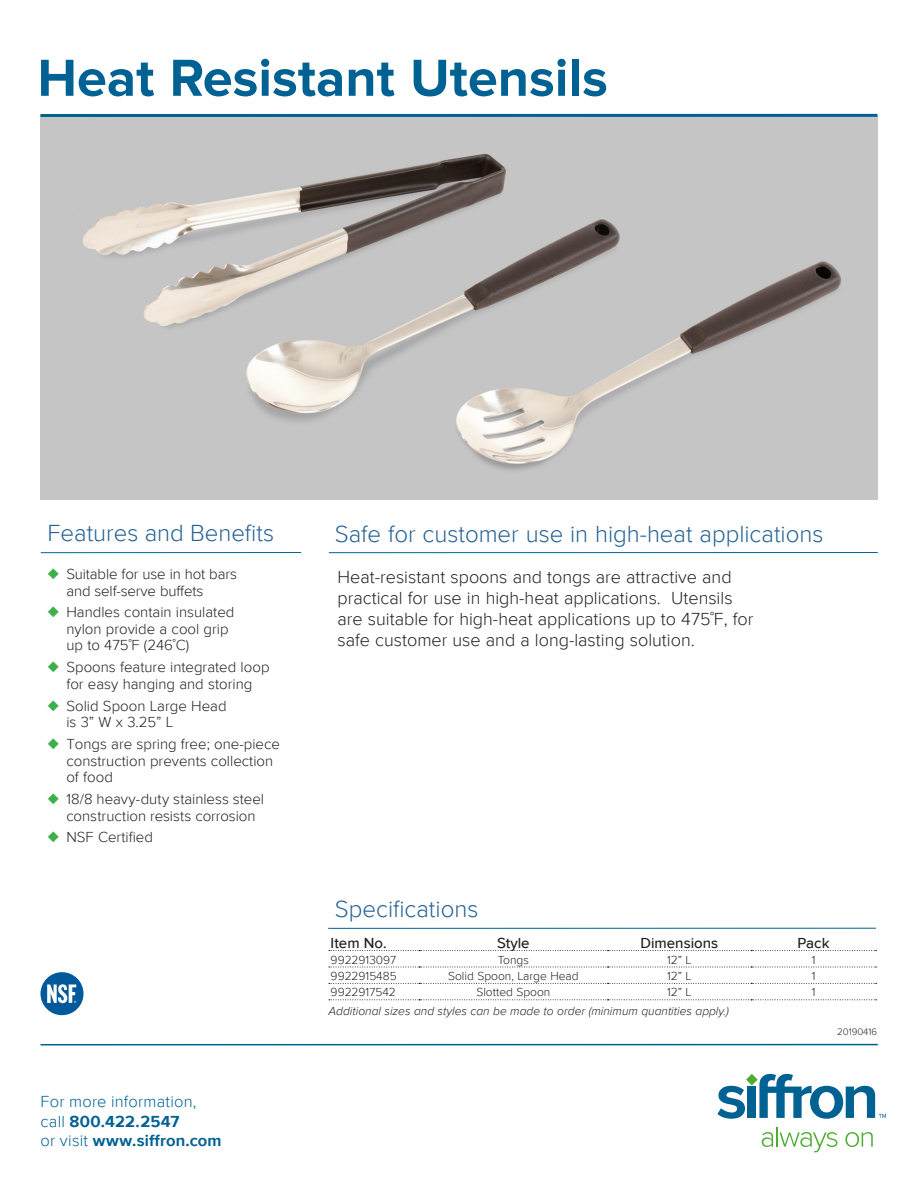
<style>
.page{position:relative;width:918px;height:1188px;background:#fff}
.page>*{position:absolute;margin:0;border:0;box-sizing:border-box;transform-origin:0 0}
.t1{font:700 54px "Proxima Nova";color:#006193}
.t2{font:300 24px "Proxima Nova";color:#236194}
.t3{font:300 18px/21px "Proxima Nova";color:#231f20}
.t4{font:300 16.5px/19.8px "Proxima Nova";letter-spacing:.01em;color:#006193}
.t5{font:700 16.5px "Proxima Nova";letter-spacing:.01em;color:#006193}
.t6{font:300 15px/16.5px "Proxima Nova";color:#231f20}
.t7{font:500 15px "Proxima Nova";color:#231f20}
.t8{font:300 12px "Proxima Nova";color:#231f20}
.t9{font:italic 300 12px "Proxima Nova";color:#231f20}
.t10{font:300 9.75px "Proxima Nova";color:#231f20}
.s1{color:#3eb049}
.s2{font-weight:700}
.s3{font-weight:300}
</style>
<div class="page">
<div style="left:40px;top:116px;width:838px;height:384px;background:#c6c5c6"></div>
<img style="left:40px;top:116px;width:466px;height:212px">
<hr style="left:41px;top:114px;width:837px;height:3px;background:#006193">
<hr style="left:40px;top:1044px;width:838px;height:1px;background:#006193">
<svg style="left:762px;top:1127px;width:75px;height:25px"></svg>
<svg style="left:845px;top:1132px;width:28px;height:15px"></svg>
<svg style="left:717px;top:1074px;width:169px;height:45px"></svg>
<hr style="left:41px;top:552px;width:260px;height:1px;background:#006193">
<hr style="left:329px;top:552px;width:549px;height:1px;background:#006193">
<hr style="left:328px;top:928px;width:548px;height:1px;background:#006193">
<svg style="left:329px;top:950px;width:548px;height:1px"></svg>
<svg style="left:329px;top:967px;width:548px;height:1px"></svg>
<svg style="left:329px;top:983px;width:548px;height:1px"></svg>
<svg style="left:329px;top:999px;width:548px;height:1px"></svg>
<img style="left:236px;top:183px;width:384px;height:239px">
<img style="left:440px;top:240px;width:402px;height:231px">
<div style="left:40px;top:972px;width:44px;height:43px;background:#00599b;border-radius:50%"></div>
<svg style="left:47px;top:984px;width:29px;height:19px"></svg>
<p class="t1" style="left:38px;top:47px;width:572px">Heat Resistant Utensils</p>
<p class="t2" style="left:48px;top:519px;width:228px">Features and Benefits</p>
<p class="t2" style="left:335px;top:521px;width:490px">Safe for customer use in high-heat applications</p>
<p class="t6" style="left:66px;top:566px;width:172px;text-indent:-19px"><span class="s1">◆</span> Suitable for use in hot bars and self-serve buffets</p>
<p class="t6" style="left:66px;top:605px;width:170px;text-indent:-19px"><span class="s1">◆</span> Handles contain insulated nylon provide a cool grip up to 475˚F (246˚C)</p>
<p class="t6" style="left:48px;top:660px;width:224px;text-align:center"><span class="s1">◆</span> Spoons feature integrated loop for easy hanging and storing</p>
<p class="t6" style="left:66px;top:698px;width:162px;text-indent:-19px"><span class="s1">◆</span> Solid Spoon Large Head is 3” W x 3.25” L</p>
<p class="t6" style="left:66px;top:736px;width:215px;text-indent:-19px"><span class="s1">◆</span> Tongs are spring free; one-piece construction prevents collection of food</p>
<p class="t6" style="left:66px;top:791px;width:199px;text-indent:-19px"><span class="s1">◆</span> 18/8 heavy-duty stainless steel construction resists corrosion</p>
<p class="t6" style="left:48px;top:830px;width:107px"><span class="s1">◆</span> NSF Certified</p>
<p class="t3" style="left:338px;top:567px;width:418px">Heat-resistant spoons and tongs are attractive and practical for use in high-heat applications. Utensils are suitable for high-heat applications up to 475˚F, for safe customer use and a long-lasting solution.</p>
<p class="t2" style="left:335px;top:895px;width:145px">Specifications</p>
<p class="t7" style="left:331px;top:934px;width:58px">Item No.</p>
<p class="t7" style="left:497px;top:934px;width:34px">Style</p>
<p class="t7" style="left:641px;top:934px;width:79px">Dimensions</p>
<p class="t7" style="left:798px;top:934px;width:33px">Pack</p>
<p class="t8" style="left:331px;top:953px;width:67px">9922913097</p>
<p class="t8" style="left:498px;top:953px;width:32px">Tongs</p>
<p class="t8" style="left:667px;top:953px;width:26px">12” L</p>
<p class="t8" style="left:812px;top:953px;width:5px">1</p>
<p class="t8" style="left:331px;top:969px;width:68px">9922915485</p>
<p class="t8" style="left:448px;top:969px;width:132px">Solid Spoon, Large Head</p>
<p class="t8" style="left:667px;top:969px;width:26px">12” L</p>
<p class="t8" style="left:812px;top:969px;width:5px">1</p>
<p class="t8" style="left:331px;top:985px;width:67px">9922917542</p>
<p class="t8" style="left:476px;top:985px;width:76px">Slotted Spoon</p>
<p class="t8" style="left:667px;top:985px;width:26px">12” L</p>
<p class="t8" style="left:812px;top:985px;width:5px">1</p>
<p class="t9" style="left:328px;top:1005px;width:402px">Additional sizes and styles can be made to order (minimum quantities apply.)</p>
<p class="t10" style="left:837px;top:1026px;width:42px">20190416</p>
<p class="t4" style="left:41px;top:1092px;width:158px">For more information, call <span class="s2">800.422.2547</span></p>
<p class="t5" style="left:41px;top:1131px;width:183px"><span class="s3">or visit</span> www.siffron.com</p>
</div>
